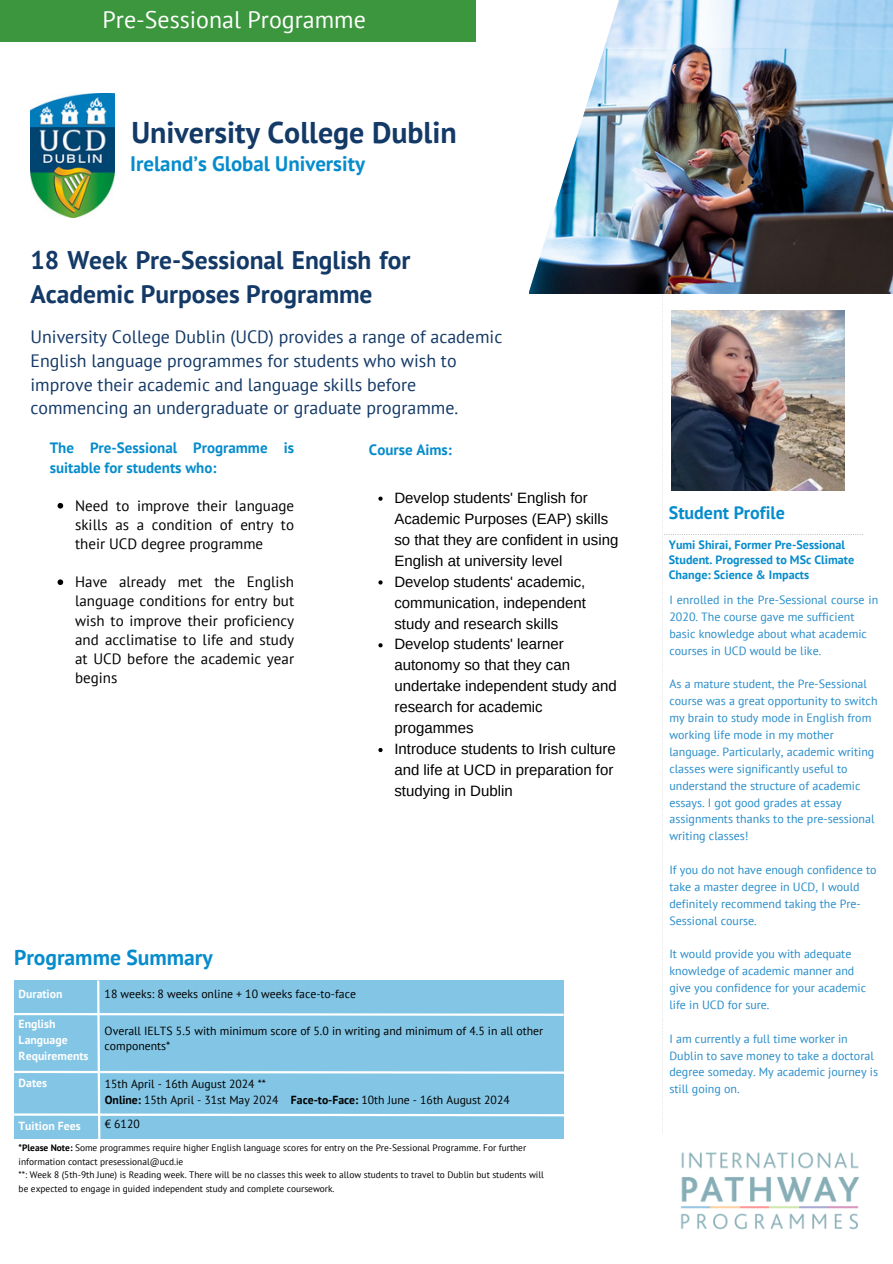
<style>
.page{position:relative;width:893px;height:1264px;background:#fff}
.page>*{position:absolute;margin:0;border:0;box-sizing:border-box;transform-origin:0 0}
.t1{font:700 30px "PT Sans";color:#133967}
.t2{font:700 25.5px/33.8px "PT Sans";color:#133967}
.t3{font:24px "PT Sans";color:#fff}
.t4{font:700 21.6px "PT Sans";color:#068ccc}
.t5{font:700 20.85px "PT Sans";color:#068ccc}
.t6{font:700 18px "PT Sans";color:#068ccc}
.t7{font:17.85px/23.5px "PT Sans";color:#133967}
.t8{font:15px/21px "Arimo";color:#000}
.t9{font:15px/19px "PT Sans";color:#000;text-align:justify}
.t10{font:700 15px/19px "PT Sans";color:#068ccc}
.t11{font:700 12.15px/15.1px "PT Sans";color:#068ccc}
.t12{font:12px/16.8px "PT Sans";color:#278cc9}
.t13{font:11.7px/14.5px "PT Sans";color:#000}
.t14{font:700 11.7px "PT Sans";color:#fff}
.t15{font:9.3px/13.5px "PT Sans";color:#000}
.s1{font-weight:700}
</style>
<div class="page">
<img style="left:30px;top:94px;width:85px;height:123px">
<img style="left:680px;top:1152px;width:180px;height:78px">
<svg style="left:662px;top:295px;width:199px;height:836px"></svg>
<img style="left:671px;top:310px;width:173px;height:180px">
<div style="left:0;top:0;width:475px;height:42px;background:#3b963d"></div>
<img style="left:619px;top:0;width:273px;height:294px">
<div style="left:14px;top:980px;width:550px;height:159px;background:#82c5e5"></div>
<svg style="left:475px;top:0;width:144px;height:294px"></svg>
<svg style="left:58px;top:503px;width:5px;height:5px"></svg>
<svg style="left:58px;top:579px;width:5px;height:6px"></svg>
<svg style="left:378px;top:496px;width:4px;height:5px"></svg>
<svg style="left:378px;top:580px;width:4px;height:4px"></svg>
<svg style="left:378px;top:643px;width:4px;height:4px"></svg>
<svg style="left:378px;top:748px;width:4px;height:4px"></svg>
<p class="t3" style="left:102px;top:3px;width:265px">Pre-Sessional Programme</p>
<p class="t1" style="left:131px;top:112px;width:327px">University College Dublin</p>
<p class="t5" style="left:130px;top:150px;width:236px">Ireland’s Global University</p>
<p class="t2" style="left:30px;top:243px;width:381px">18 Week Pre-Sessional English for<br>Academic Purposes Programme</p>
<p class="t7" style="left:30px;top:325px;width:473px">University College Dublin (UCD) provides a range of academic English language programmes for students who wish to improve their academic and language skills before commencing an undergraduate or graduate programme.</p>
<p class="t10" style="left:50px;top:438px;width:246px">The Pre-Sessional Programme is suitable for students who:</p>
<p class="t9" style="left:75px;top:495px;width:220px">Need to improve their language skills as a condition of entry to their UCD degree programme</p>
<p class="t9" style="left:75px;top:572px;width:220px">Have already met the English language conditions for entry but wish to improve their proficiency and acclimatise to life and study at UCD before the academic year begins</p>
<p class="t4" style="left:14px;top:943px;width:200px">Programme Summary</p>
<p class="t10" style="left:369px;top:439px;width:84px">Course Aims:</p>
<p class="t8" style="left:394px;top:487px;width:225px">Develop students' English for<br>Academic Purposes (EAP) skills so that they are confident in using<br>English at university level</p>
<p class="t8" style="left:394px;top:571px;width:193px;text-align:justify">Develop students' academic, communication, independent study and research skills</p>
<p class="t8" style="left:394px;top:633px;width:224px">Develop students' learner autonomy so that they can undertake independent study and research for academic progammes</p>
<p class="t8" style="left:394px;top:738px;width:223px">Introduce students to Irish culture and life at UCD in preparation for studying in Dublin</p>
<p class="t14" style="left:19px;top:986px;width:45px">Duration</p>
<p class="t14" style="left:19px;top:1015px;width:38px">English</p>
<p class="t14" style="left:19px;top:1032px;width:50px">Language</p>
<p class="t14" style="left:19px;top:1048px;width:71px">Requirements</p>
<p class="t14" style="left:19px;top:1075px;width:30px">Dates</p>
<p class="t14" style="left:19px;top:1118px;width:63px">Tuition Fees</p>
<p class="t13" style="left:105px;top:985px;width:253px">18 weeks: 8 weeks online + 10 weeks face-to-face</p>
<p class="t13" style="left:105px;top:1023px;width:440px">Overall IELTS 5.5 with minimum score of 5.0 in writing and minimum of 4.5 in all other components*</p>
<p class="t13" style="left:105px;top:1076px;width:163px">15th April - 16th August 2024 **</p>
<p class="t13" style="left:105px;top:1092px;width:406px"><span class="s1">Online:</span> 15th April - 31st May 2024 <span class="s1">Face-to-Face:</span> 10th June - 16th August 2024</p>
<p class="t13" style="left:105px;top:1116px;width:36px">€ 6120</p>
<p class="t15" style="left:19px;top:1141px;width:509px"><span class="s1">*Please Note:</span> Some programmes require higher English language scores for entry on the Pre-Sessional Programme. For further information contact presessional@ucd.ie</p>
<p class="t15" style="left:19px;top:1167px;width:526px">**: Week 8 (5th-9th June) is Reading week. There will be no classes this week to allow students to travel to Dublin but students will be expected to engage in guided independent study and complete coursework.</p>
<p class="t6" style="left:668px;top:500px;width:118px">Student Profile</p>
<p class="t11" style="left:668px;top:536px;width:187px">Yumi Shirai, Former Pre-Sessional<br>Student. Progressed to MSc Climate<br>Change: Science &amp; Impacts</p>
<p class="t12" style="left:669px;top:591px;width:210px">I enrolled in the Pre-Sessional course in<br>2020. The course gave me sufficient</p>
<p class="t12" style="left:669px;top:625px;width:199px">basic knowledge about what academic courses in UCD would be like.</p>
<p class="t12" style="left:669px;top:675px;width:210px">As a mature student, the Pre-Sessional course was a great opportunity to switch my brain to study mode in English from working life mode in my mother</p>
<p class="t12" style="left:669px;top:743px;width:207px">language. Particularly, academic writing classes were significantly useful to understand the structure of academic essays. I got good grades at essay assignments thanks to the pre-sessional writing classes!</p>
<p class="t12" style="left:669px;top:861px;width:209px">If you do not have enough confidence to take a master degree in UCD, I would definitely recommend taking the Pre-<br>Sessional course.</p>
<p class="t12" style="left:669px;top:945px;width:186px">It would provide you with adequate knowledge of academic manner and</p>
<p class="t12" style="left:669px;top:979px;width:198px">give you confidence for your academic life in UCD for sure.</p>
<p class="t12" style="left:669px;top:1029px;width:210px">I am currently a full time worker in<br>Dublin to save money to take a doctoral degree someday. My academic journey is still going on.</p>
</div>
